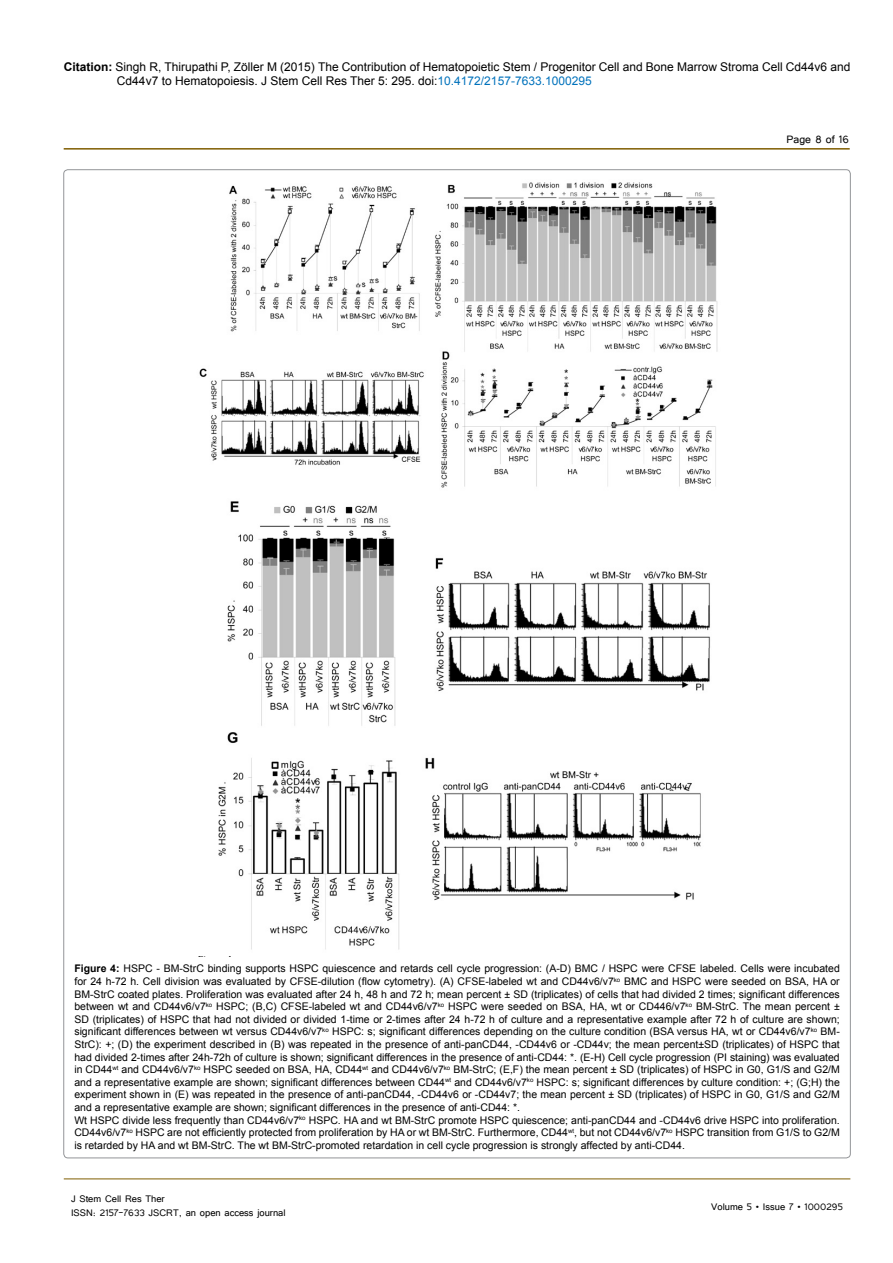
<style>
.page{position:relative;width:893px;height:1263px;background:#fff}
.page>*{position:absolute;margin:0;border:0;box-sizing:border-box;transform-origin:0 0}
.t1{font:13.5px "Tunga";color:#000}
.t2{font:12px/14.4px "Arial";color:#000}
.t3{font:12px/14.4px "Tunga";color:#000}
.t4{font:10.5px/12.6px "Arial";color:#000;text-align:justify}
.s1{font-weight:700}
.s2{color:#0072bc}
</style>
<div class="page">
<hr style="left:64px;top:148px;width:786px;height:2px;background:#7f5d00">
<hr style="left:64px;top:1179px;width:786px;height:1px;background:#7f5d00">
<img style="left:199px;top:182px;width:519px;height:768px">
<div style="left:196px;top:470px;width:39px;height:15px;background:#fff"></div>
<div style="left:196px;top:946px;width:48px;height:10px;background:#fff"></div>
<p class="t2" style="left:117px;top:60px;width:735px;text-indent:-53px"><span class="s1">Citation:</span> Singh R, Thirupathi P, Zöller M (2015) The Contribution of Hematopoietic Stem / Progenitor Cell and Bone Marrow Stroma Cell Cd44v6 and<br>Cd44v7 to Hematopoiesis. J Stem Cell Res Ther 5: 295. doi:<span class="s2">10.4172/2157-7633.1000295</span></p>
<p class="t1" style="left:786px;top:131px;width:64px">Page 8 of 16</p>
<p class="t4" style="left:74px;top:962px;width:767px"><span class="s1">Figure 4:</span> HSPC - BM-StrC binding supports HSPC quiescence and retards cell cycle progression: (A-D) BMC / HSPC were CFSE labeled. Cells were incubated for 24 h-72 h. Cell division was evaluated by CFSE-dilution (flow cytometry). (A) CFSE-labeled wt and CD44v6/v7<sup>ko</sup> BMC and HSPC were seeded on BSA, HA or BM-StrC coated plates. Proliferation was evaluated after 24 h, 48 h and 72 h; mean percent ± SD (triplicates) of cells that had divided 2 times; significant differences between wt and CD44v6/v7<sup>ko</sup> HSPC; (B,C) CFSE-labeled wt and CD44v6/v7<sup>ko</sup> HSPC were seeded on BSA, HA, wt or CD446/v7<sup>ko</sup> BM-StrC. The mean percent ± SD (triplicates) of HSPC that had not divided or divided 1-time or 2-times after 24 h-72 h of culture and a representative example after 72 h of culture are shown; significant differences between wt versus CD44v6/v7<sup>ko</sup> HSPC: s; significant differences depending on the culture condition (BSA versus HA, wt or CD44v6/v7<sup>ko</sup> BM-StrC): +; (D) the experiment described in (B) was repeated in the presence of anti-panCD44, -CD44v6 or -CD44v; the mean percent±SD (triplicates) of HSPC that had divided 2-times after 24h-72h of culture is shown; significant differences in the presence of anti-CD44: *. (E-H) Cell cycle progression (PI staining) was evaluated in CD44<sup>wt</sup> and CD44v6/v7<sup>ko</sup> HSPC seeded on BSA, HA, CD44<sup>wt</sup> and CD44v6/v7<sup>ko</sup> BM-StrC; (E,F) the mean percent ± SD (triplicates) of HSPC in G0, G1/S and G2/M and a representative example are shown; significant differences between CD44<sup>wt</sup> and CD44v6/v7<sup>ko</sup> HSPC: s; significant differences by culture condition: +; (G;H) the experiment shown in (E) was repeated in the presence of anti-panCD44, -CD44v6 or -CD44v7; the mean percent ± SD (triplicates) of HSPC in G0, G1/S and G2/M and a representative example are shown; significant differences in the presence of anti-CD44: *.</p>
<p class="t4" style="left:74px;top:1114px;width:767px">Wt HSPC divide less frequently than CD44v6/v7<sup>ko</sup> HSPC. HA and wt BM-StrC promote HSPC quiescence; anti-panCD44 and -CD44v6 drive HSPC into proliferation.<br>CD44v6/v7<sup>ko</sup> HSPC are not efficiently protected from proliferation by HA or wt BM-StrC. Furthermore, CD44<sup>wt</sup>, but not CD44v6/v7<sup>ko</sup> HSPC transition from G1/S to G2/M is retarded by HA and wt BM-StrC. The wt BM-StrC-promoted retardation in cell cycle progression is strongly affected by anti-CD44.</p>
<p class="t3" style="left:71px;top:1190px;width:216px">J Stem Cell Res Ther<br>ISSN: 2157-7633 JSCRT, an open access journal</p>
<p class="t3" style="left:711px;top:1199px;width:133px">Volume 5 • Issue 7 • 1000295</p>
</div>
